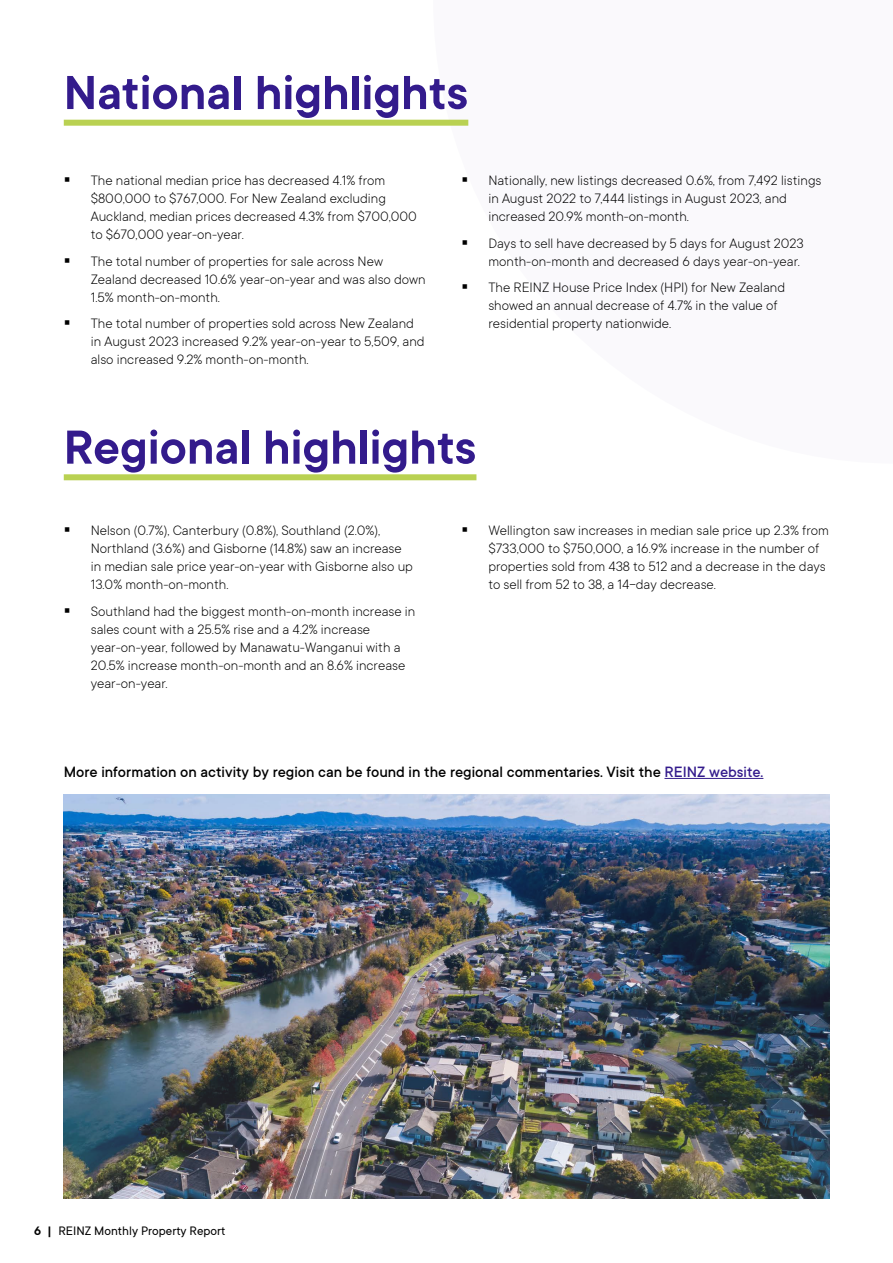
<style>
.page{position:relative;width:893px;height:1263px;background:#fff}
.page>*{position:absolute;margin:0;border:0;box-sizing:border-box;transform-origin:0 0}
.t1{font:600 52.5px "TT Commons";color:#331b8c}
.t2{font:500 16.5px "TT Commons";color:#000}
.t3{font:300 15px/18px "TT Commons";color:#000}
.t4{font:13.5px "TT Commons";color:#000}
.s1{color:#331b8c}
.s2{font-weight:600}
</style>
<div class="page">
<div style="left:64px;top:120px;width:404px;height:6px;background:#b9d152"></div>
<div style="left:64px;top:474px;width:412px;height:6px;background:#b9d152"></div>
<hr style="left:664px;top:778px;width:99px;height:1px;background:#331b8c">
<img style="left:64px;top:794px;width:765px;height:404px">
<h1 class="t1" style="left:64px;top:64px;width:406px">National highlights</h1>
<p class="t3" style="left:91px;top:171px;width:328px">The national median price has decreased 4.1% from $800,000 to $767,000. For New Zealand excluding Auckland, median prices decreased 4.3% from $700,000 to $670,000 year-on-year.</p>
<p class="t3" style="left:91px;top:252px;width:336px">The total number of properties for sale across New<br>Zealand decreased 10.6% year-on-year and was also down<br>1.5% month-on-month.</p>
<p class="t3" style="left:91px;top:314px;width:335px">The total number of properties sold across New Zealand in August 2023 increased 9.2% year-on-year to 5,509, and also increased 9.2% month-on-month.</p>
<p class="t3" style="left:488px;top:171px;width:335px">Nationally, new listings decreased 0.6%, from 7,492 listings in August 2022 to 7,444 listings in August 2023, and increased 20.9% month-on-month.</p>
<p class="t3" style="left:488px;top:234px;width:317px">Days to sell have decreased by 5 days for August 2023 month-on-month and decreased 6 days year-on-year.</p>
<p class="t3" style="left:488px;top:278px;width:298px">The REINZ House Price Index (HPI) for New Zealand showed an annual decrease of 4.7% in the value of residential property nationwide.</p>
<h1 class="t1" style="left:64px;top:418px;width:414px">Regional highlights</h1>
<p class="t3" style="left:91px;top:522px;width:324px">Nelson (0.7%), Canterbury (0.8%), Southland (2.0%), Northland (3.6%) and Gisborne (14.8%) saw an increase in median sale price year-on-year with Gisborne also up 13.0% month-on-month.</p>
<p class="t3" style="left:91px;top:602px;width:326px">Southland had the biggest month-on-month increase in sales count with a 25.5% rise and a 4.2% increase year-on-year, followed by Manawatu-Wanganui with a 20.5% increase month-on-month and an 8.6% increase year-on-year.</p>
<p class="t3" style="left:488px;top:522px;width:342px">Wellington saw increases in median sale price up 2.3% from $733,000 to $750,000, a 16.9% increase in the number of properties sold from 438 to 512 and a decrease in the days to sell from 52 to 38, a 14-day decrease.</p>
<p class="t2" style="left:64px;top:763px;width:701px">More information on activity by region can be found in the regional commentaries. Visit the <span class="s1">REINZ website.</span></p>
<p class="t4" style="left:34px;top:1224px;width:193px"><span class="s2">6 |</span> REINZ Monthly Property Report</p>
</div>
